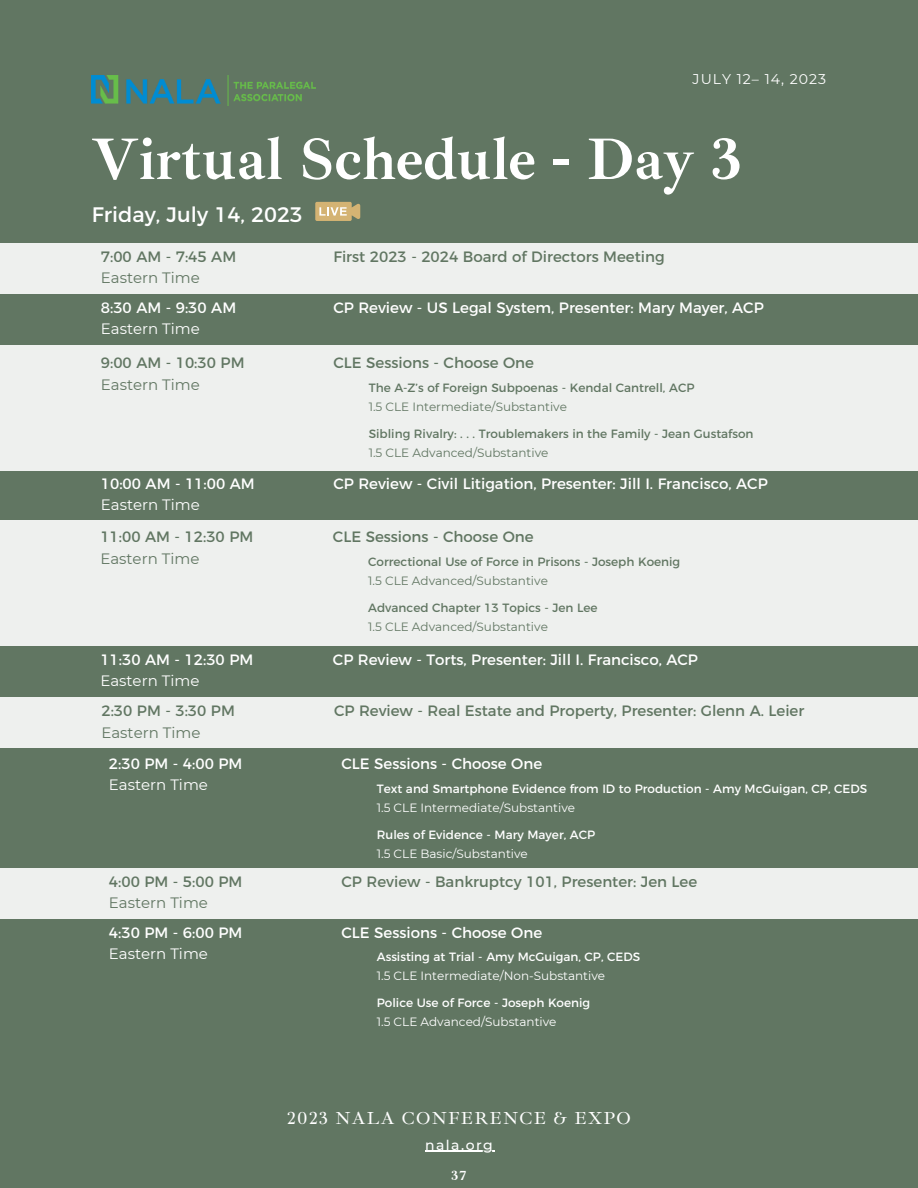
<style>
.page{position:relative;width:918px;height:1188px;background:#617662}
.page>*{position:absolute;margin:0;border:0;box-sizing:border-box;transform-origin:0 0}
.t1{font:700 60px "Ibarra Real Nova";color:#fff}
.t2{font:21px "Montserrat";color:#fff}
.t3{font:17.85px "Ibarra Real Nova";letter-spacing:.07em;color:#fff}
.t4{font:15px "Montserrat";color:#fff}
.t5{font:15px "Montserrat";color:#617662}
.t6{font:14.1px "Montserrat";letter-spacing:.07em;color:#fff}
.t7{font:500 13.95px "Montserrat";letter-spacing:.105em;color:#fff}
.t8{font:700 13.5px "Ibarra Real Nova";color:#fff}
.t9{font:12px "Montserrat";color:#617662}
.t10{font:12px "Montserrat";color:#fff}
</style>
<div class="page">
<hr style="left:425px;top:1151px;width:69px;height:1px;background:#fff">
<img style="left:92px;top:76px;width:224px;height:30px">
<div style="left:0;top:243px;width:918px;height:51px;background:#eef0ee"></div>
<div style="left:0;top:345px;width:918px;height:125px;background:#eef0ee"></div>
<svg style="left:315px;top:202px;width:45px;height:19px"></svg>
<div style="left:0;top:520px;width:918px;height:126px;background:#eef0ee"></div>
<div style="left:0;top:697px;width:918px;height:51px;background:#eef0ee"></div>
<div style="left:0;top:868px;width:918px;height:50px;background:#eef0ee"></div>
<p class="t6" style="left:693px;top:70px;width:135px">JULY 12– 14, 2023</p>
<p class="t1" style="left:92px;top:122px;width:652px">Virtual Schedule - Day 3</p>
<p class="t2" style="left:92px;top:202px;width:213px">Friday, July 14, 2023</p>
<p class="t5" style="left:101px;top:247px;width:137px">7:00 AM - 7:45 AM</p>
<p class="t5" style="left:101px;top:269px;width:101px">Eastern Time</p>
<p class="t4" style="left:101px;top:298px;width:137px">8:30 AM - 9:30 AM</p>
<p class="t4" style="left:101px;top:319px;width:101px">Eastern Time</p>
<p class="t5" style="left:101px;top:354px;width:145px">9:00 AM - 10:30 PM</p>
<p class="t5" style="left:101px;top:375px;width:101px">Eastern Time</p>
<p class="t4" style="left:101px;top:474px;width:155px">10:00 AM - 11:00 AM</p>
<p class="t4" style="left:101px;top:496px;width:101px">Eastern Time</p>
<p class="t5" style="left:333px;top:247px;width:333px">First 2023 - 2024 Board of Directors Meeting</p>
<p class="t4" style="left:333px;top:298px;width:432px">CP Review - US Legal System, Presenter: Mary Mayer, ACP</p>
<p class="t5" style="left:333px;top:354px;width:202px">CLE Sessions - Choose One</p>
<p class="t9" style="left:369px;top:381px;width:327px">The A-Z’s of Foreign Subpoenas - Kendal Cantrell, ACP</p>
<p class="t9" style="left:369px;top:400px;width:200px">1.5 CLE Intermediate/Substantive</p>
<p class="t9" style="left:369px;top:427px;width:386px">Sibling Rivalry: . . . Troublemakers in the Family - Jean Gustafson</p>
<p class="t9" style="left:369px;top:446px;width:181px">1.5 CLE Advanced/Substantive</p>
<p class="t4" style="left:333px;top:474px;width:436px">CP Review - Civil Litigation, Presenter: Jill I. Francisco, ACP</p>
<p class="t5" style="left:100px;top:528px;width:154px">11:00 AM - 12:30 PM</p>
<p class="t5" style="left:333px;top:528px;width:202px">CLE Sessions - Choose One</p>
<p class="t5" style="left:100px;top:549px;width:101px">Eastern Time</p>
<p class="t9" style="left:368px;top:555px;width:314px">Correctional Use of Force in Prisons - Joseph Koenig</p>
<p class="t9" style="left:368px;top:574px;width:181px">1.5 CLE Advanced/Substantive</p>
<p class="t9" style="left:368px;top:601px;width:231px">Advanced Chapter 13 Topics - Jen Lee</p>
<p class="t9" style="left:368px;top:620px;width:181px">1.5 CLE Advanced/Substantive</p>
<p class="t4" style="left:100px;top:651px;width:154px">11:30 AM - 12:30 PM</p>
<p class="t4" style="left:333px;top:651px;width:367px">CP Review - Torts, Presenter: Jill I. Francisco, ACP</p>
<p class="t4" style="left:100px;top:672px;width:101px">Eastern Time</p>
<p class="t5" style="left:101px;top:702px;width:135px">2:30 PM - 3:30 PM</p>
<p class="t5" style="left:334px;top:702px;width:472px">CP Review - Real Estate and Property, Presenter: Glenn A. Leier</p>
<p class="t5" style="left:101px;top:723px;width:101px">Eastern Time</p>
<p class="t4" style="left:109px;top:755px;width:135px">2:30 PM - 4:00 PM</p>
<p class="t4" style="left:342px;top:755px;width:202px">CLE Sessions - Choose One</p>
<p class="t4" style="left:109px;top:776px;width:101px">Eastern Time</p>
<p class="t10" style="left:377px;top:781px;width:492px">Text and Smartphone Evidence from ID to Production - Amy McGuigan, CP, CEDS</p>
<p class="t10" style="left:377px;top:800px;width:200px">1.5 CLE Intermediate/Substantive</p>
<p class="t10" style="left:377px;top:827px;width:220px">Rules of Evidence - Mary Mayer, ACP</p>
<p class="t10" style="left:377px;top:846px;width:153px">1.5 CLE Basic/Substantive</p>
<p class="t5" style="left:109px;top:872px;width:135px">4:00 PM - 5:00 PM</p>
<p class="t5" style="left:342px;top:872px;width:357px">CP Review - Bankruptcy 101, Presenter: Jen Lee</p>
<p class="t5" style="left:109px;top:893px;width:101px">Eastern Time</p>
<p class="t4" style="left:109px;top:923px;width:135px">4:30 PM - 6:00 PM</p>
<p class="t4" style="left:342px;top:923px;width:202px">CLE Sessions - Choose One</p>
<p class="t4" style="left:109px;top:944px;width:101px">Eastern Time</p>
<p class="t10" style="left:377px;top:950px;width:265px">Assisting at Trial - Amy McGuigan, CP, CEDS</p>
<p class="t10" style="left:377px;top:969px;width:230px">1.5 CLE Intermediate/Non-Substantive</p>
<p class="t10" style="left:377px;top:996px;width:215px">Police Use of Force - Joseph Koenig</p>
<p class="t10" style="left:377px;top:1015px;width:181px">1.5 CLE Advanced/Substantive</p>
<p class="t3" style="left:287px;top:1108px;width:345px">2023 NALA CONFERENCE &amp; EXPO</p>
<p class="t7" style="left:425px;top:1136px;width:69px">nala.org</p>
<p class="t8" style="left:452px;top:1168px;width:16px">37</p>
</div>
